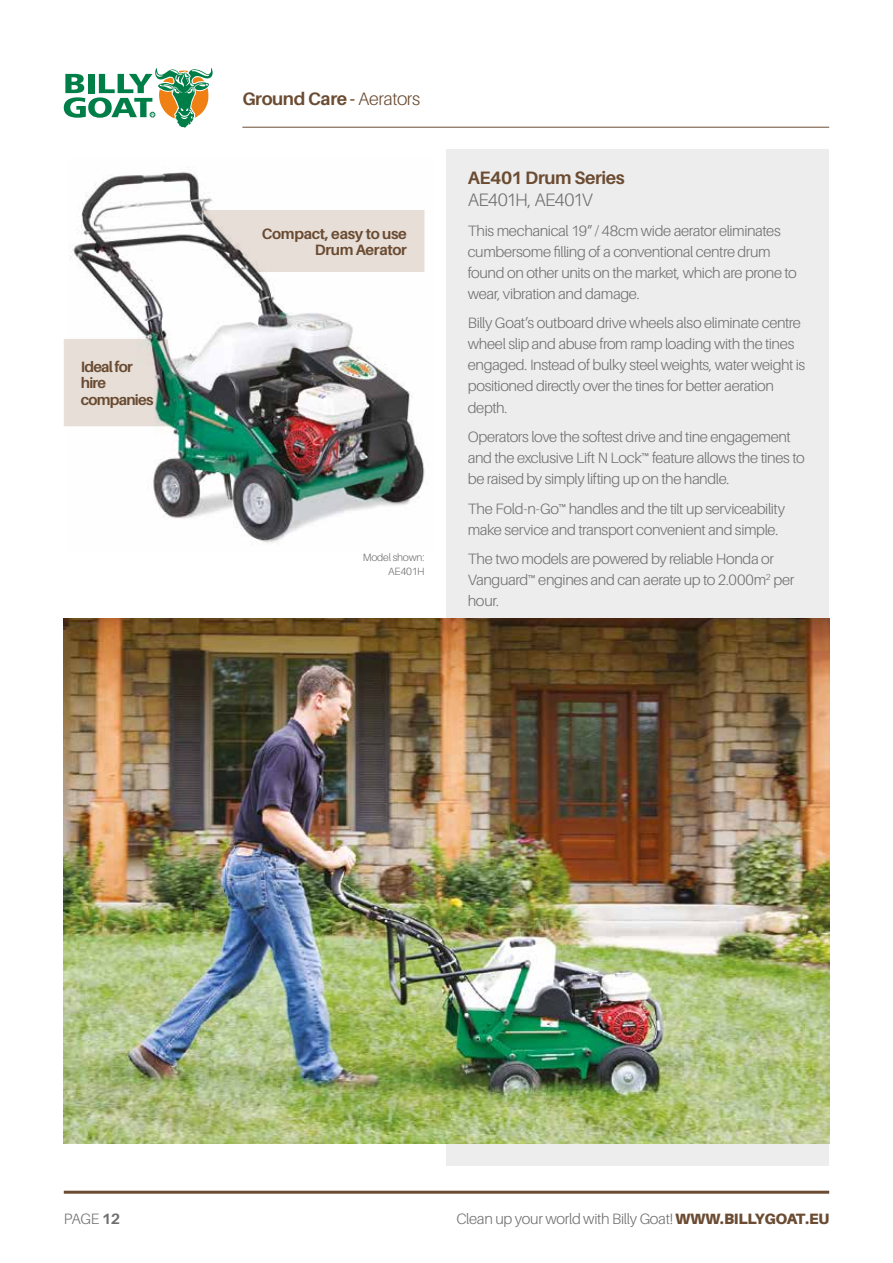
<style>
.page{position:relative;width:893px;height:1263px;background:#fff}
.page>*{position:absolute;margin:0;border:0;box-sizing:border-box;transform-origin:0 0}
.t1{font:700 18px "Aileron";letter-spacing:-.02em;color:#6b4c33}
.t2{font:300 18px "Aileron";letter-spacing:-.055em;color:#706f6f}
.t3{font:300 15px/21px "Aileron";letter-spacing:-.025em;color:#706f6f}
.t4{font:700 15px/16.5px "Aileron";letter-spacing:-.025em;color:#6b4c33;text-align:right}
.t5{font:700 15px/16.5px "Aileron";letter-spacing:-.05em;color:#6b4c33}
.t6{font:300 10.5px/14.2px "Aileron";letter-spacing:-.02em;color:#706f6f;text-align:right}
.s1{font-weight:300}
.s2{font-weight:700}
.s3{font-weight:900;color:#6b4c33}
</style>
<div class="page">
<svg style="left:64px;top:68px;width:149px;height:60px"></svg>
<div style="left:446px;top:149px;width:383px;height:1016px;background:#eeeded"></div>
<hr style="left:64px;top:1191px;width:765px;height:3px;background:#6b4c33">
<svg style="left:64px;top:339px;width:4px;height:87px"></svg>
<img style="left:68px;top:172px;width:357px;height:371px">
<img style="left:64px;top:619px;width:765px;height:525px">
<hr style="left:242px;top:127px;width:587px;height:1px;background:#6b4c33">
<p class="t5" style="left:81px;top:358px;width:74px">Ideal for hire companies</p>
<p class="t1" style="left:242px;top:88px;width:179px">Ground Care - <span class="s1">Aerators</span></p>
<p class="t4" style="left:262px;top:225px;width:147px">Compact, easy to use<br>Drum Aerator</p>
<p class="t6" style="left:363px;top:550px;width:63px">Model shown:<br>AE401H</p>
<p class="t1" style="left:468px;top:168px;width:158px">AE401 Drum Series</p>
<p class="t2" style="left:468px;top:190px;width:127px">AE401H, AE401V</p>
<p class="t3" style="left:468px;top:220px;width:330px">This mechanical 19” / 48cm wide aerator eliminates cumbersome filling of a conventional centre drum found on other units on the market, which are prone to wear, vibration and damage.</p>
<p class="t3" style="left:468px;top:313px;width:339px">Billy Goat’s outboard drive wheels also eliminate centre wheel slip and abuse from ramp loading with the tines engaged. Instead of bulky steel weights, water weight is positioned directly over the tines for better aeration depth.</p>
<p class="t3" style="left:468px;top:426px;width:338px">Operators love the softest drive and tine engagement and the exclusive Lift N Lock™ feature allows the tines to be raised by simply lifting up on the handle.</p>
<p class="t3" style="left:468px;top:498px;width:319px">The Fold-n-Go™ handles and the tilt up serviceability make service and transport convenient and simple.</p>
<p class="t3" style="left:468px;top:548px;width:328px">The two models are powered by reliable Honda or<br>Vanguard™ engines and can aerate up to 2.000m<sup>2</sup> per hour.</p>
<p class="t3" style="left:64px;top:1208px;width:58px">PAGE <span class="s2">12</span></p>
<p class="t3" style="left:456px;top:1208px;width:374px">Clean up your world with Billy Goat! <span class="s3">WWW.BILLYGOAT.EU</span></p>
</div>
